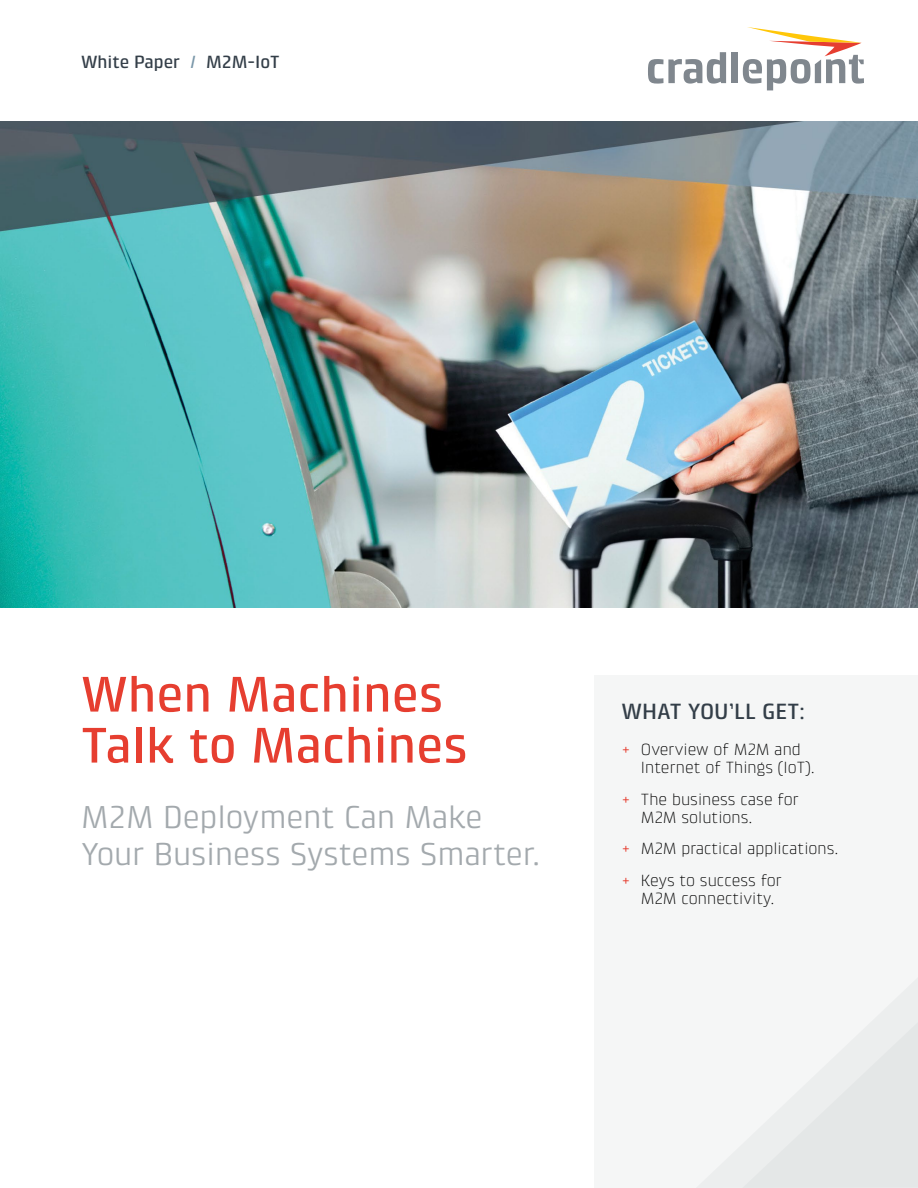
<style>
.page{position:relative;width:918px;height:1188px;background:#fff}
.page>*{position:absolute;margin:0;border:0;box-sizing:border-box;transform-origin:0 0}
.t1{font:500 51px/51px "Klint Pro";color:#e63e30}
.t2{font:32.25px/37.5px "Klint Pro";color:#a3a9ad}
.t3{font:500 22.5px "Klint Pro";color:#333e48}
.t4{font:500 18px "Klint Pro";color:#333e48}
.t5{font:300 16.5px/18px "Klint LT Pro";color:#000}
.s1{color:#7a97a9}
.s2{font-family:"Klint Pro";font-weight:400;color:#e63e30}
</style>
<div class="page">
<svg style="left:648px;top:52px;width:78px;height:32px"></svg>
<div style="left:732px;top:52px;width:6px;height:31px;background:#80878e"></div>
<svg style="left:743px;top:27px;width:121px;height:63px"></svg>
<img style="left:0;top:122px;width:918px;height:486px">
<div style="left:594px;top:675px;width:324px;height:513px;background:#f5f6f6"></div>
<svg style="left:742px;top:1022px;width:176px;height:166px"></svg>
<p class="t4" style="left:81px;top:52px;width:200px">White Paper <span class="s1">/</span> M2M-IoT</p>
<h1 class="t1" style="left:81px;top:669px;width:388px">When Machines<br>Talk to Machines</h1>
<h2 class="t2" style="left:81px;top:798px;width:461px">M2M Deployment Can Make<br>Your Business Systems Smarter.</h2>
<h3 class="t3" style="left:621px;top:699px;width:185px">WHAT YOU’LL GET:</h3>
<p class="t5" style="left:641px;top:740px;width:175px;text-indent:-20px"><span class="s2">+</span> Overview of M2M and<br>Internet of Things (IoT).</p>
<p class="t5" style="left:641px;top:790px;width:159px;text-indent:-20px"><span class="s2">+</span> The business case for<br>M2M solutions.</p>
<p class="t5" style="left:621px;top:833px;width:219px;line-height:31.5px"><span class="s2">+</span> M2M practical applications. <span class="s2">+</span> Keys to success for</p>
<p class="t5" style="left:641px;top:889px;width:135px">M2M connectivity.</p>
</div>
